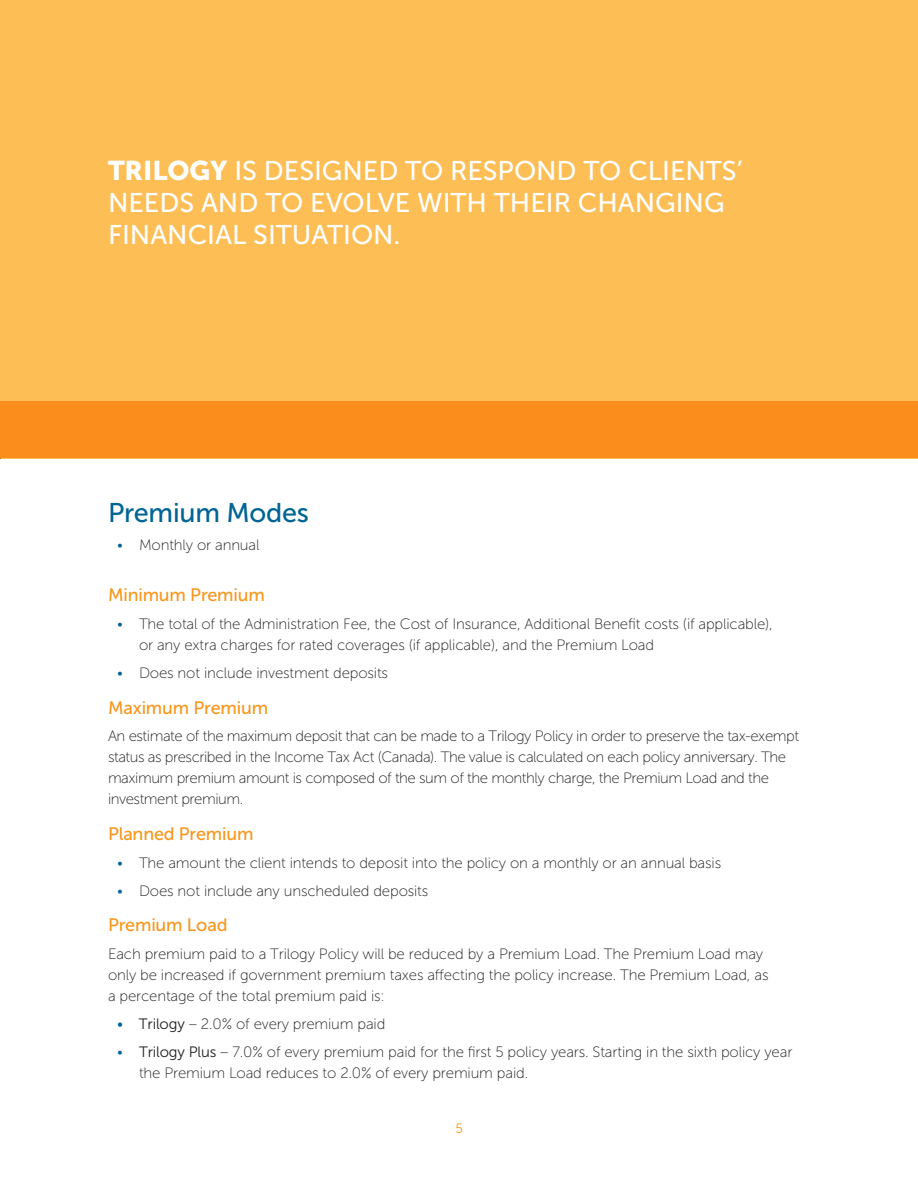
<style>
.page{position:relative;width:918px;height:1188px;background:#fff}
.page>*{position:absolute;margin:0;border:0;box-sizing:border-box;transform-origin:0 0}
.t1{font:27px/32.4px "Museo Sans 500";color:#fff}
.t2{font:27px "Museo Sans 500";color:#006494}
.t3{font:18px "Museo Sans 500";letter-spacing:-.01em;color:#f7971d}
.t4{font:15px/21px "Museo Sans 100";letter-spacing:-.01em;color:#231f20}
.t5{font:15px/21px "Museo Sans 100";letter-spacing:-.03em;color:#231f20}
.t6{font:13.5px "Museo Sans 300";color:#f7971d}
.s1{font-family:"Museo Sans 900"}
.s2{color:#006494}
.s3{font-family:"Museo Sans 300";color:#006494}
.s4{font-family:"Museo Sans 300"}
</style>
<div class="page">
<img style="left:0;top:0;width:1px;height:402px">
<div style="left:1px;top:0;width:917px;height:457px;background:#fdbe56"></div>
<div style="left:0;top:402px;width:918px;height:57px;background:#fb8d1d"></div>
<h1 class="t1" style="left:108px;top:154px;width:636px"><span class="s1">Trilogy</span> IS DESIGNED TO RESPOND TO CLIENTS’<br>NEEDS AND TO EVOLVE WITH THEIR CHANGING<br>FINANCIAL SITUATION.</h1>
<h1 class="t2" style="left:108px;top:498px;width:202px">PREMIUM MODES</h1>
<p class="t4" style="left:117px;top:535px;width:144px"><span class="s2">•</span> Monthly or annual</p>
<p class="t3" style="left:108px;top:585px;width:158px">MINIMUM PREMIUM</p>
<p class="t4" style="left:139px;top:613px;width:635px;text-indent:-22px"><span class="s2">•</span> The total of the Administration Fee, the Cost of Insurance, Additional Benefit costs (if applicable), or any extra charges for rated coverages (if applicable), and the Premium Load</p>
<p class="t4" style="left:117px;top:662px;width:273px"><span class="s2">•</span> Does not include investment deposits</p>
<p class="t3" style="left:108px;top:697px;width:162px">MAXIMUM PREMIUM</p>
<p class="t5" style="left:108px;top:726px;width:693px">An estimate of the maximum deposit that can be made to a Trilogy Policy in order to preserve the tax-exempt status as prescribed in the Income Tax Act (Canada). The value is calculated on each policy anniversary. The maximum premium amount is composed of the sum of the monthly charge, the Premium Load and the investment premium.</p>
<p class="t3" style="left:108px;top:824px;width:147px">PLANNED PREMIUM</p>
<p class="t4" style="left:117px;top:852px;width:606px"><span class="s2">•</span> The amount the client intends to deposit into the policy on a monthly or an annual basis</p>
<p class="t4" style="left:117px;top:880px;width:313px"><span class="s2">•</span> Does not include any unscheduled deposits</p>
<p class="t3" style="left:108px;top:915px;width:121px">PREMIUM LOAD</p>
<p class="t4" style="left:108px;top:944px;width:662px">Each premium paid to a Trilogy Policy will be reduced by a Premium Load. The Premium Load may only be increased if government premium taxes affecting the policy increase. The Premium Load, as a percentage of the total premium paid is:</p>
<p class="t4" style="left:117px;top:1014px;width:270px"><span class="s3">•</span> <span class="s4">Trilogy</span> – 2.0% of every premium paid</p>
<p class="t4" style="left:139px;top:1041px;width:655px;text-indent:-22px"><span class="s2">•</span> <span class="s4">Trilogy Plus</span> – 7.0% of every premium paid for the first 5 policy years. Starting in the sixth policy year the Premium Load reduces to 2.0% of every premium paid.</p>
<p class="t6" style="left:456px;top:1121px;width:9px">5</p>
</div>
